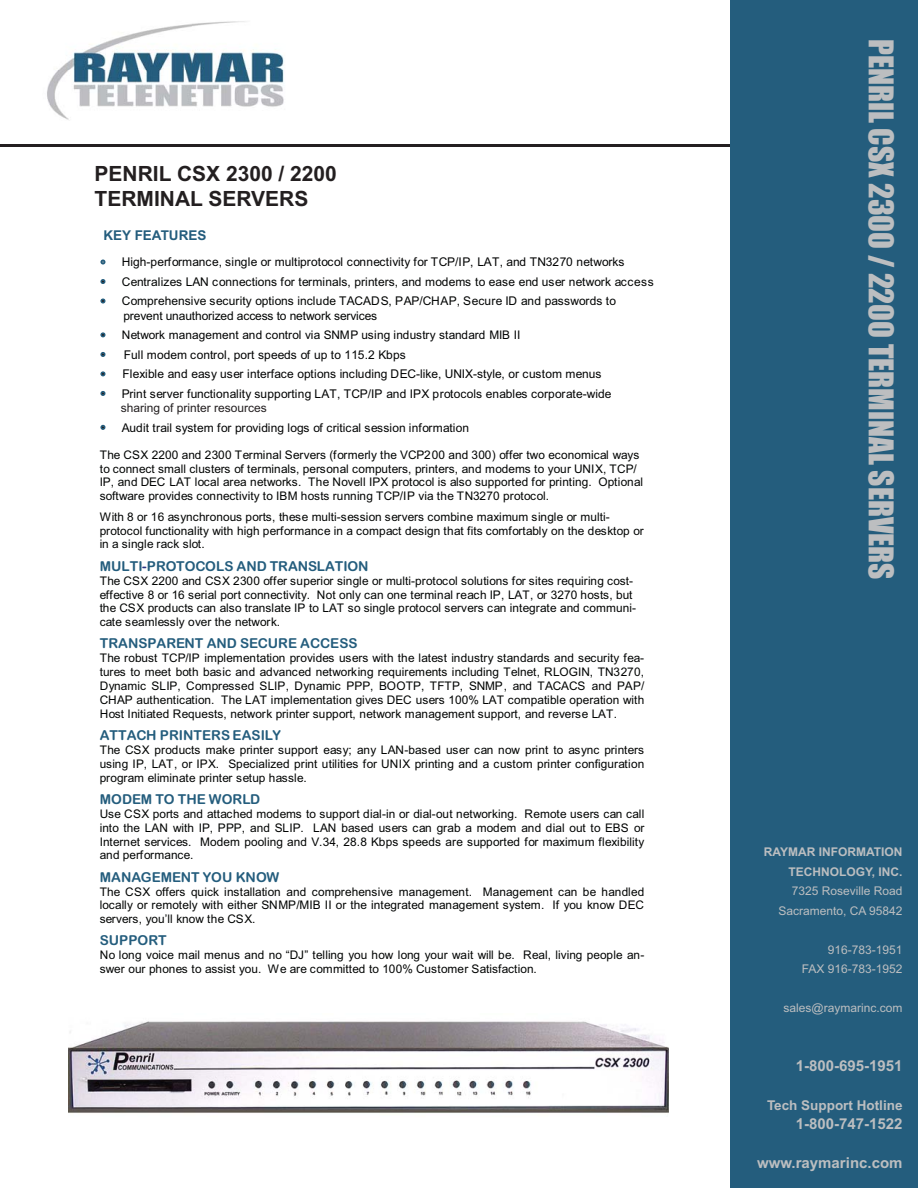
<style>
.page{position:relative;width:918px;height:1188px;background:#fff}
.page>*{position:absolute;margin:0;border:0;box-sizing:border-box;transform-origin:0 0}
.t1{font:31.5px "Impact";color:#bcbec0}
.t2{font:700 21px/25.2px "Arial";color:#231f20}
.t3{font:700 15px "Arial";color:#bcbec0}
.t4{font:13.65px "Arial Rounded MT Bold";color:#245d7d}
.t5{font:700 13.5px "Arial";color:#bcbec0}
.t6{font:700 13.5px "Arial";color:#245d7d}
.t7{font:12px/14.4px "Arial";letter-spacing:-.005em;color:#020303}
.t8{font:12px/14.4px "Arial";letter-spacing:-.01em;color:#020403}
.t9{font:12px/19.5px "Arial";color:#bcbec0;text-align:right}
.t10{font:700 12px/19.5px "Arial";color:#bcbec0;text-align:right}
.t11{font:700 12px/19.5px "Arial";color:#231f20}
.t12{font:11.85px/13.8px "Arial";letter-spacing:-.005em;color:#020403}
.t13{font:11.85px "Arial";letter-spacing:-.005em;color:#020303}
.s1{font-weight:700;color:#648595}
.s2{font-weight:700;color:#231f20}
.s3{font-weight:700;font-size:12px;color:#231f20}
.s4{color:#231f20}
.s5{color:#2b3282}
</style>
<div class="page">
<hr style="left:0;top:144px;width:740px;height:3px;background:#231f20">
<svg style="left:100px;top:259px;width:6px;height:6px"></svg>
<svg style="left:100px;top:279px;width:6px;height:5px"></svg>
<svg style="left:100px;top:298px;width:6px;height:6px"></svg>
<svg style="left:100px;top:332px;width:6px;height:6px"></svg>
<svg style="left:100px;top:352px;width:6px;height:5px"></svg>
<svg style="left:100px;top:371px;width:6px;height:6px"></svg>
<svg style="left:100px;top:391px;width:6px;height:5px"></svg>
<svg style="left:100px;top:424px;width:6px;height:6px"></svg>
<img style="left:47px;top:21px;width:237px;height:99px">
<div style="left:731px;top:0;width:187px;height:1188px;background:#245d7d"></div>
<img style="left:69px;top:1021px;width:600px;height:92px">
<h2 class="t2" style="left:95px;top:161px;width:244px">PENRIL CSX 2300 / 2200<br>TERMINAL SERVERS</h2>
<p class="t6" style="left:103px;top:228px;width:105px">KEY FEATURES</p>
<p class="t7" style="left:101px;top:256px;width:525px"><span class="s1">•</span> High-performance, single or multiprotocol connectivity for TCP/IP, LAT, and TN3270 networks</p>
<p class="t8" style="left:101px;top:276px;width:554px"><span class="s2">•</span> Centralizes LAN connections for terminals, printers, and modems to ease end user network access</p>
<p class="t8" style="left:123px;top:295px;width:494px;text-indent:-22px"><span class="s2">•</span> Comprehensive security options include TACADS, PAP/CHAP, Secure ID and passwords to prevent unauthorized access to network services</p>
<p class="t13" style="left:101px;top:331px;width:421px"><span class="s3">•</span> Network management and control via SNMP using industry standard MIB II</p>
<p class="t11" style="left:101px;top:345px;width:6px">• •</p>
<p class="t7" style="left:121px;top:387px;width:492px;text-indent:-20px"><span class="s2">•</span> Print server functionality supporting LAT, TCP/IP and IPX protocols enables corporate-wide <span class="s4">sharing of printer resources</span></p>
<p class="t7" style="left:101px;top:421px;width:370px"><span class="s2">•</span> Audit trail system for providing logs of critical session information</p>
<p class="t7" style="left:123px;top:346px;width:480px;line-height:18.9px">Full modem control, port speeds of up to 115.2 Kbps<br>Flexible and easy user interface options including DEC-like, UNIX-style, or custom menus</p>
<p class="t12" style="left:100px;top:449px;width:545px">The CSX 2200 and 2300 Terminal Servers (formerly the VCP200 and 300) offer two economical ways to connect small clusters of terminals, personal computers, printers, and modems to your UNIX, TCP/ IP, and DEC LAT local area networks. The Novell IPX protocol is also supported for printing. Optional software provides connectivity to IBM hosts running TCP/IP via the TN3270 protocol.</p>
<p class="t12" style="left:100px;top:511px;width:546px">With 8 or 16 asynchronous ports, these multi-session servers combine maximum single or multi&shy;protocol functionality with high performance in a compact design that fits comfortably on the desktop or in a single rack slot.</p>
<p class="t4" style="left:100px;top:558px;width:270px">MULTI<span class="s5">-</span>PROTOCOLS AND TRANSLATION</p>
<p class="t12" style="left:100px;top:575px;width:538px">The CSX 2200 and CSX 2300 offer superior single or multi-protocol solutions for sites requiring cost&shy;effective 8 or 16 serial port connectivity. Not only can one terminal reach IP, LAT, or 3270 hosts, but the CSX products can also translate IP to LAT so single protocol servers can integrate and communi&shy;cate seamlessly over the network.</p>
<p class="t4" style="left:100px;top:636px;width:259px">TRANSPARENT AND SECURE ACCESS</p>
<p class="t12" style="left:100px;top:653px;width:546px;text-align:justify">The robust TCP/IP implementation provides users with the latest industry standards and security fea&shy;tures to meet both basic and advanced networking requirements including Telnet, RLOGIN, TN3270, Dynamic SLIP, Compressed SLIP, Dynamic PPP, BOOTP, TFTP, SNMP, and TACACS and PAP/ CHAP authentication. The LAT implementation gives DEC users 100% LAT compatible operation with Host Initiated Requests, network printer support, network management support, and reverse LAT.</p>
<p class="t4" style="left:100px;top:727px;width:183px">ATTACH PRINTERS EASILY</p>
<p class="t12" style="left:100px;top:744px;width:546px;text-align:justify">The CSX products make printer support easy; any LAN-based user can now print to async printers using IP, LAT, or IPX. Specialized print utilities for UNIX printing and a custom printer configuration program eliminate printer setup hassle.</p>
<p class="t4" style="left:100px;top:791px;width:162px">MODEM TO THE WORLD</p>
<p class="t12" style="left:100px;top:808px;width:546px;text-align:justify">Use CSX ports and attached modems to support dial-in or dial-out networking. Remote users can call into the LAN with IP, PPP, and SLIP. LAN based users can grab a modem and dial out to EBS or Internet services. Modem pooling and V.34, 28.8 Kbps speeds are supported for maximum flexibility and performance.</p>
<p class="t4" style="left:100px;top:869px;width:181px">MANAGEMENT YOU KNOW</p>
<p class="t12" style="left:100px;top:886px;width:546px;text-align:justify">The CSX offers quick installation and comprehensive management. Management can be handled locally or remotely with either SNMP/MIB II or the integrated management system. If you know DEC servers, you’ll know the CSX.</p>
<p class="t4" style="left:100px;top:933px;width:68px">SUPPORT</p>
<p class="t12" style="left:100px;top:949px;width:546px">No long voice mail menus and no “DJ” telling you how long your wait will be. Real, living people an&shy;swer our phones to assist you. We are committed to 100% Customer Satisfaction.</p>
<h1 class="t1" style="left:891px;top:39px;width:542px;rotate:90deg">PENRIL CSX 2300 / 2200 TERMINAL SERVERS</h1>
<p class="t10" style="left:764px;top:843px;width:140px">RAYMAR INFORMATION<br>TECHNOLOGY, INC.</p>
<p class="t9" style="left:778px;top:883px;width:126px">7325 Roseville Road<br>Sacramento, CA 95842</p>
<p class="t9" style="left:802px;top:941px;width:102px">916-783-1951<br>FAX 916-783-1952</p>
<p class="t9" style="left:784px;top:1000px;width:120px">sales@raymarinc.com</p>
<p class="t3" style="left:796px;top:1057px;width:108px">1-800-695-1951</p>
<p class="t5" style="left:767px;top:1097px;width:137px">Tech Support Hotline</p>
<p class="t3" style="left:796px;top:1116px;width:108px">1-800-747-1522</p>
<p class="t3" style="left:757px;top:1155px;width:147px">www.raymarinc.com</p>
</div>
